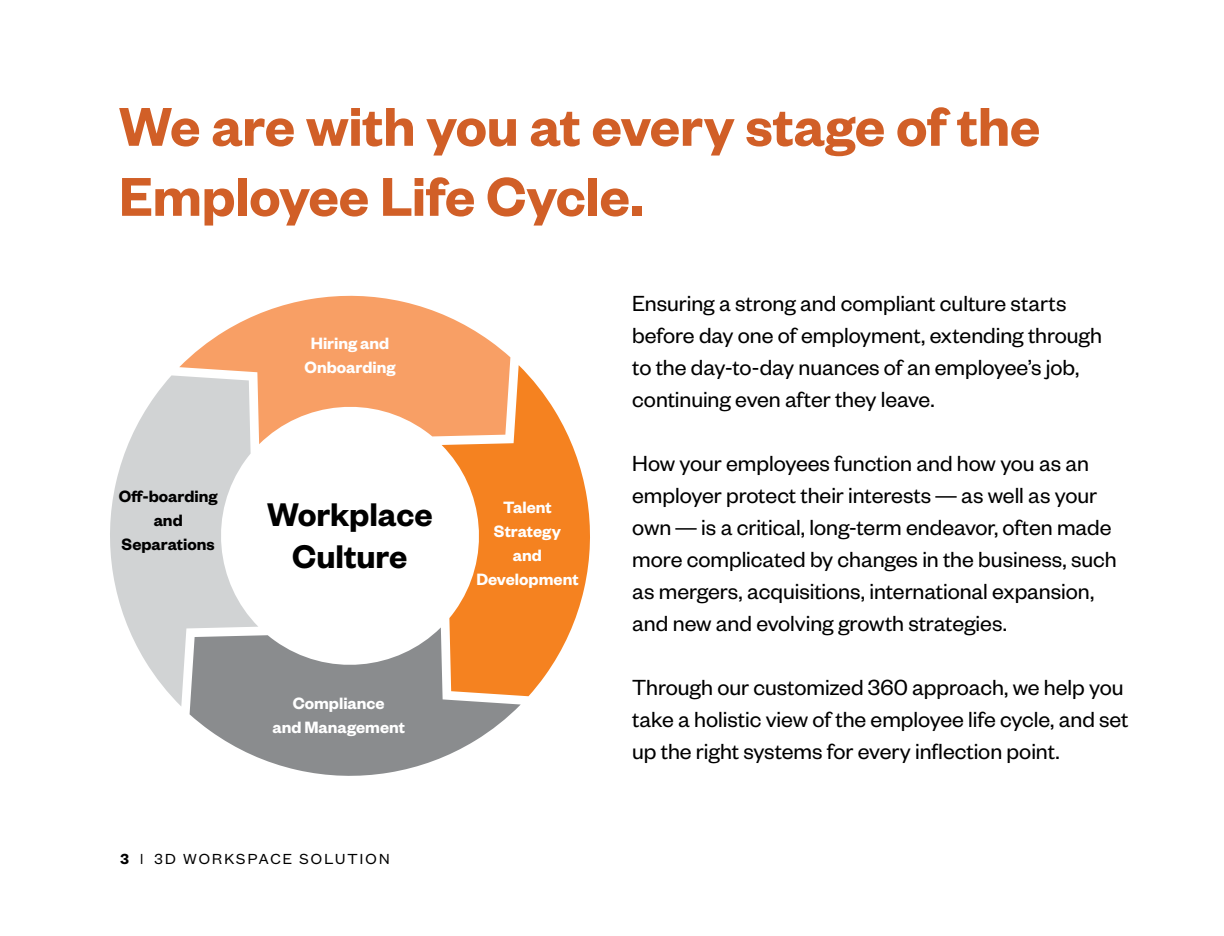
<style>
.page{position:relative;width:1224px;height:936px;background:#fff}
.page>*{position:absolute;margin:0;border:0;box-sizing:border-box;transform-origin:0 0}
.t1{font:600 60px/70px "Founders Grotesk";letter-spacing:-.005em;color:#d15f27}
.t2{font:600 36px/42px "Founders Grotesk";color:#000;text-align:center}
.t3{font:24px/32px "Founders Grotesk";letter-spacing:-.005em;color:#000}
.t4{font:600 18px/24px "Founders Grotesk";color:#fff;text-align:center}
.t5{font:600 18px/24px "Founders Grotesk";color:#000;text-align:center}
.t6{font:16px "Founders Grotesk Text";letter-spacing:.095em;color:#000}
.s1{font-weight:600}
</style>
<div class="page">
<hr style="left:1223px;top:0;width:1px;height:936px;background:#d15f27">
<svg style="left:442px;top:365px;width:148px;height:331px;fill:#f58220"></svg>
<svg style="left:110px;top:375px;width:148px;height:331px;fill:#d1d3d4"></svg>
<svg style="left:179px;top:295px;width:331px;height:149px;fill:#f89f65"></svg>
<svg style="left:190px;top:627px;width:331px;height:149px;fill:#8a8c8e"></svg>
<h1 class="t1" style="left:119px;top:89px;width:923px">We are with you at every stage of the<br>Employee Life Cycle.</h1>
<p class="t5" style="left:119px;top:483px;width:100px">Off-boarding and<br>Separations</p>
<p class="t4" style="left:304px;top:330px;width:93px">Hiring and<br>Onboarding</p>
<h2 class="t2" style="left:267px;top:492px;width:167px">Workplace<br>Culture</h2>
<p class="t4" style="left:272px;top:690px;width:134px">Compliance<br>and Management</p>
<p class="t4" style="left:476px;top:494px;width:104px">Talent<br>Strategy<br>and<br>Development</p>
<p class="t6" style="left:120px;top:848px;width:271px"><span class="s1">3</span> | 3D WORKSPACE SOLUTION</p>
<p class="t3" style="left:632px;top:286px;width:471px">Ensuring a strong and compliant culture starts before day one of employment, extending through to the day-to-day nuances of an employee’s job, continuing even after they leave.</p>
<p class="t3" style="left:632px;top:446px;width:486px">How your employees function and how you as an employer protect their interests—as well as your own—is a critical, long-term endeavor, often made more complicated by changes in the business, such as mergers, acquisitions, international expansion, and new and evolving growth strategies.</p>
<p class="t3" style="left:632px;top:670px;width:498px">Through our customized 360 approach, we help you take a holistic view of the employee life cycle, and set up the right systems for every inflection point.</p>
</div>
